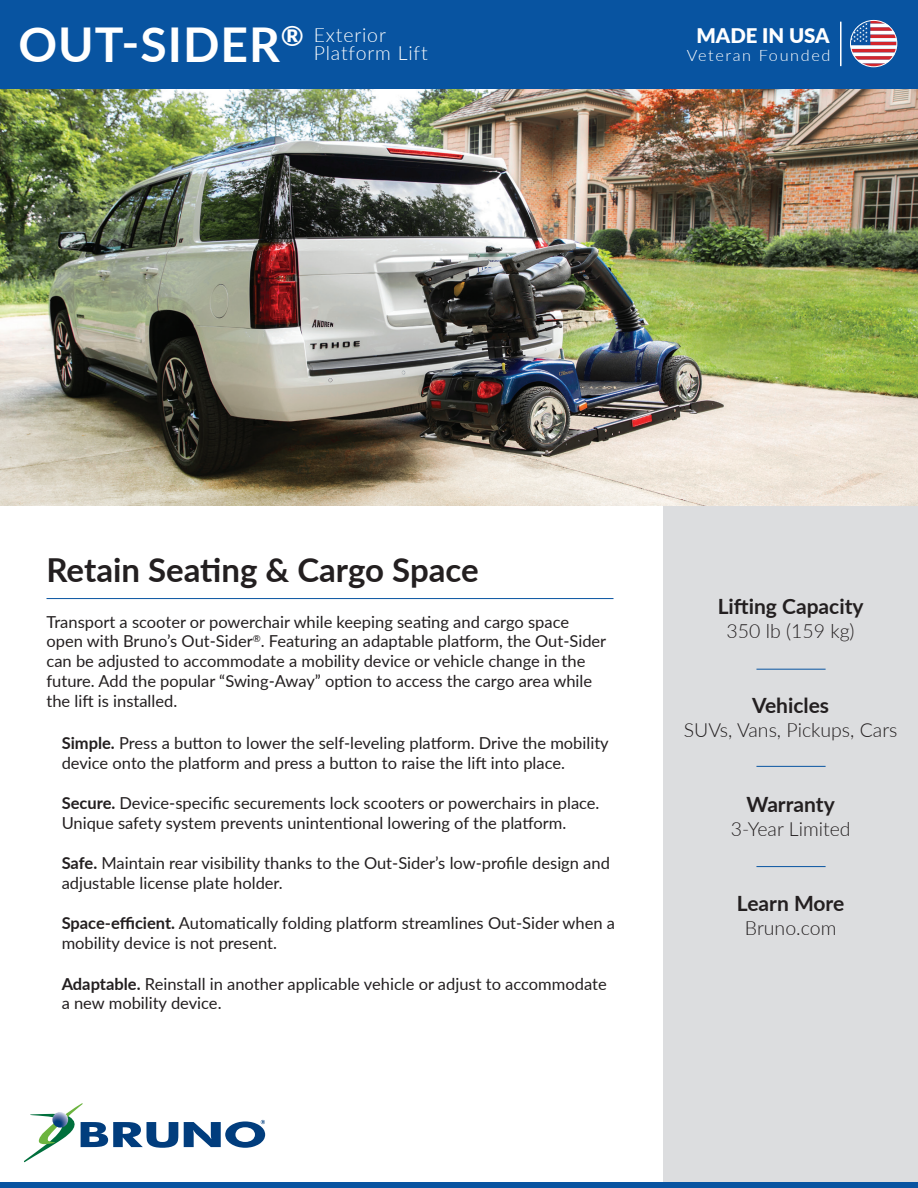
<style>
.page{position:relative;width:918px;height:1188px;background:#fff}
.page>*{position:absolute;margin:0;border:0;box-sizing:border-box;transform-origin:0 0}
.t1{font:700 48px "Lato";letter-spacing:.02em;color:#fff}
.t2{font:700 33px "Lato";color:#231f20}
.t3{font:700 21px "Lato";color:#231f20}
.t4{font:900 20.1px "Lato";color:#fff}
.t5{font:300 19.5px "Lato";color:#231f20}
.t6{font:300 19.5px "Lato";letter-spacing:.045em;color:#fff}
.t7{font:16.5px/19.8px "Lato";color:#231f20}
.t8{font:300 15.75px "Lato";letter-spacing:.1em;color:#fff;scale:1.04 1}
.s1{font-weight:700}
</style>
<div class="page">
<div style="left:663px;top:502px;width:255px;height:686px;background:#dcdddf"></div>
<img style="left:0;top:89px;width:918px;height:417px">
<svg style="left:24px;top:1103px;width:241px;height:60px"></svg>
<hr style="left:47px;top:598px;width:567px;height:1px;background:#0854a1">
<div style="left:0;top:1183px;width:918px;height:5px;background:#0854a1"></div>
<hr style="left:756px;top:669px;width:70px;height:1px;background:#0854a1">
<hr style="left:756px;top:766px;width:70px;height:1px;background:#0854a1">
<hr style="left:756px;top:866px;width:70px;height:1px;background:#0854a1">
<div style="left:0;top:0;width:918px;height:89px;background:#0854a1"></div>
<hr style="left:841px;top:22px;width:1px;height:44px;background:#fff">
<div style="left:840px;top:22px;width:1px;height:44px;border:1px solid #fff"></div>
<svg style="left:850px;top:20px;width:47px;height:47px"></svg>
<div style="left:850px;top:20px;width:47px;height:47px;border:1px solid #fff;border-radius:50%"></div>
<h1 class="t1" style="left:18px;top:9px;width:369px">OUT-SIDER<sup>®</sup> <sup>Exterior</sup></h1>
<p class="t6" style="left:314px;top:39px;width:116px">Platform Lift</p>
<p class="t4" style="left:696px;top:20px;width:135px">MADE IN USA</p>
<p class="t8" style="left:687px;top:44px;width:140px">Veteran Founded</p>
<h2 class="t2" style="left:46px;top:546px;width:434px">Retain Seating &amp; Cargo Space</h2>
<p class="t7" style="left:46px;top:611px;width:561px">Transport a scooter or powerchair while keeping seating and cargo space open with Bruno’s Out-Sider<sup>®</sup>. Featuring an adaptable platform, the Out-Sider can be adjusted to accommodate a mobility device or vehicle change in the future. Add the popular “Swing-Away” option to access the cargo area while the lift is installed.</p>
<p class="t7" style="left:62px;top:732px;width:549px"><span class="s1">Simple.</span> Press a button to lower the self-leveling platform. Drive the mobility device onto the platform and press a button to raise the lift into place.</p>
<p class="t7" style="left:62px;top:793px;width:539px"><span class="s1">Secure.</span> Device-specific securements lock scooters or powerchairs in place.<br>Unique safety system prevents unintentional lowering of the platform.</p>
<p class="t7" style="left:62px;top:853px;width:550px"><span class="s1">Safe.</span> Maintain rear visibility thanks to the Out-Sider’s low-profile design and adjustable license plate holder.</p>
<p class="t7" style="left:62px;top:913px;width:555px"><span class="s1">Space-efficient.</span> Automatically folding platform streamlines Out-Sider when a mobility device is not present.</p>
<p class="t7" style="left:62px;top:973px;width:547px"><span class="s1">Adaptable.</span> Reinstall in another applicable vehicle or adjust to accommodate a new mobility device.</p>
<p class="t3" style="left:718px;top:591px;width:147px">Lifting Capacity</p>
<p class="t5" style="left:727px;top:617px;width:130px">350 lb (159 kg)</p>
<p class="t3" style="left:752px;top:690px;width:79px">Vehicles</p>
<p class="t5" style="left:684px;top:716px;width:215px">SUVs, Vans, Pickups, Cars</p>
<p class="t3" style="left:747px;top:789px;width:90px">Warranty</p>
<p class="t5" style="left:731px;top:815px;width:121px">3-Year Limited</p>
<p class="t3" style="left:737px;top:888px;width:109px">Learn More</p>
<p class="t5" style="left:745px;top:914px;width:93px">Bruno.com</p>
</div>
